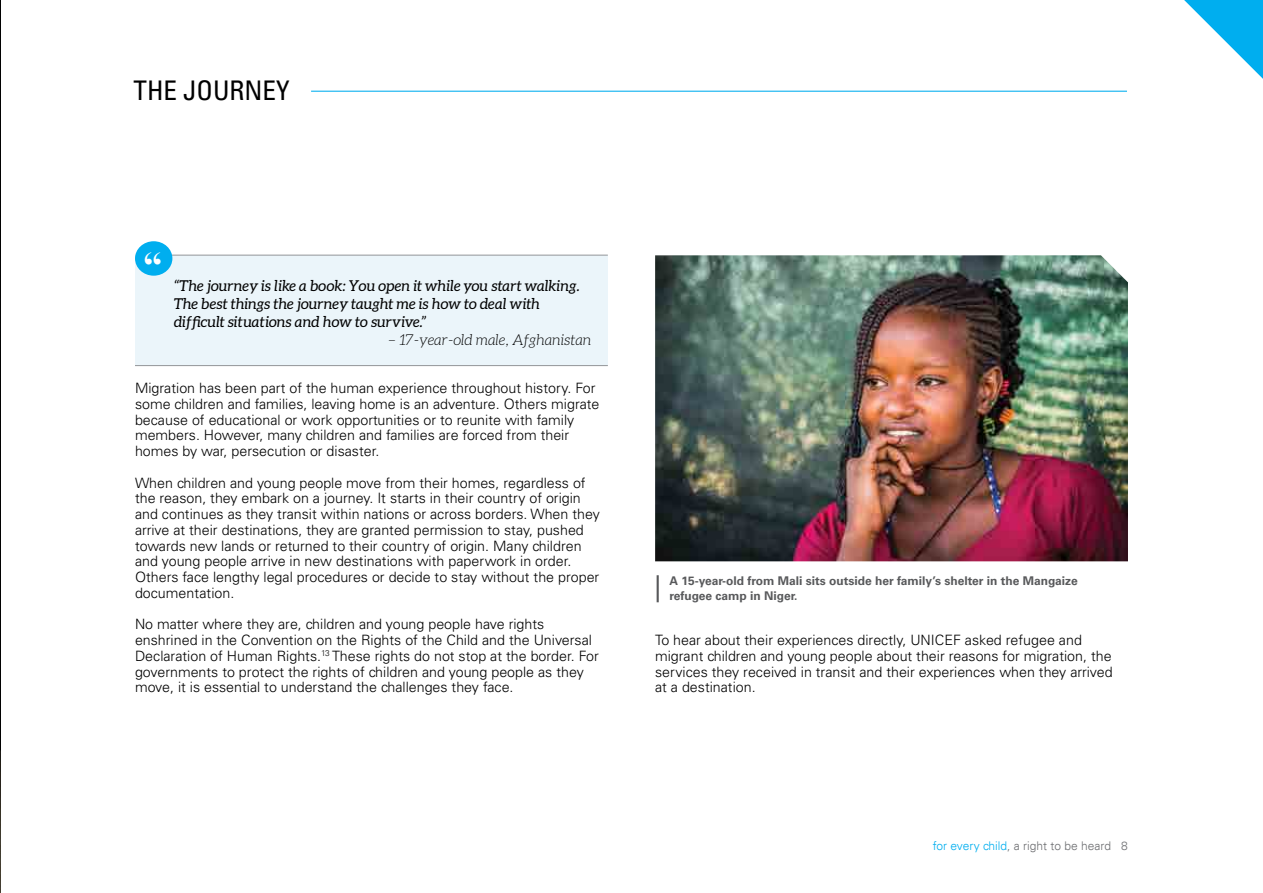
<style>
.page{position:relative;width:1263px;height:893px;background:#fff}
.page>*{position:absolute;margin:0;border:0;box-sizing:border-box;transform-origin:0 0}
.t1{font:700 37.5px "Times New Roman";color:#fff}
.t2{font:condensed 27px "Univers LT Std";color:#000}
.t3{font:italic 15px/18px "Aleo";color:#000}
.t4{font:italic 300 15px "Aleo";color:#000}
.t5{font:300 14.25px/15.8px "Univers LT Std";color:#000}
.t6{font:700 12px/14.4px "Univers LT Std";color:#58595b}
.t7{font:300 12px "Univers LT";color:#6d6e71}
.s1{color:#00aeef}
</style>
<div class="page">
<img style="left:0;top:0;width:1px;height:893px">
<svg style="left:1184px;top:0;width:79px;height:79px"></svg>
<div style="left:135px;top:255px;width:473px;height:111px;background:#ebf5fa"></div>
<hr style="left:136px;top:255px;width:472px;height:1px;background:#939598">
<hr style="left:135px;top:365px;width:473px;height:1px;background:#939598">
<div style="left:135px;top:241px;width:37px;height:35px;background:#00aeef;border-radius:50%"></div>
<img style="left:655px;top:255px;width:473px;height:306px">
<hr style="left:311px;top:91px;width:816px;height:1px;background:#00aeef">
<hr style="left:657px;top:575px;width:2px;height:27px;background:#58595b">
<h2 class="t2" style="left:134px;top:73px;width:158px">THE JOURNEY</h2>
<h1 class="t1" style="left:144px;top:245px;width:20px">“</h1>
<p class="t3" style="left:174px;top:276px;width:407px">“The journey is like a book: You open it while you start walking.<br>The best things the journey taught me is how to deal with difficult situations and how to survive.”</p>
<p class="t4" style="left:388px;top:331px;width:205px">– 17-year-old male, Afghanistan</p>
<p class="t5" style="left:135px;top:380px;width:466px">Migration has been part of the human experience throughout history. For some children and families, leaving home is an adventure. Others migrate because of educational or work opportunities or to reunite with family members. However, many children and families are forced from their homes by war, persecution or disaster.</p>
<p class="t5" style="left:135px;top:475px;width:466px">When children and young people move from their homes, regardless of the reason, they embark on a journey. It starts in their country of origin and continues as they transit within nations or across borders. When they arrive at their destinations, they are granted permission to stay, pushed towards new lands or returned to their country of origin. Many children and young people arrive in new destinations with paperwork in order.<br>Others face lengthy legal procedures or decide to stay without the proper documentation.</p>
<p class="t5" style="left:135px;top:616px;width:465px">No matter where they are, children and young people have rights enshrined in the Convention on the Rights of the Child and the Universal Declaration of Human Rights.<sup>13</sup> These rights do not stop at the border. For governments to protect the rights of children and young people as they move, it is essential to understand the challenges they face.</p>
<p class="t6" style="left:669px;top:574px;width:410px">A 15-year-old from Mali sits outside her family’s shelter in the Mangaize refugee camp in Niger.</p>
<p class="t5" style="left:655px;top:632px;width:459px">To hear about their experiences directly, UNICEF asked refugee and migrant children and young people about their reasons for migration, the services they received in transit and their experiences when they arrived at a destination.</p>
<p class="t7" style="left:933px;top:838px;width:197px"><span class="s1">for every child</span>, a right to be heard 8</p>
</div>
